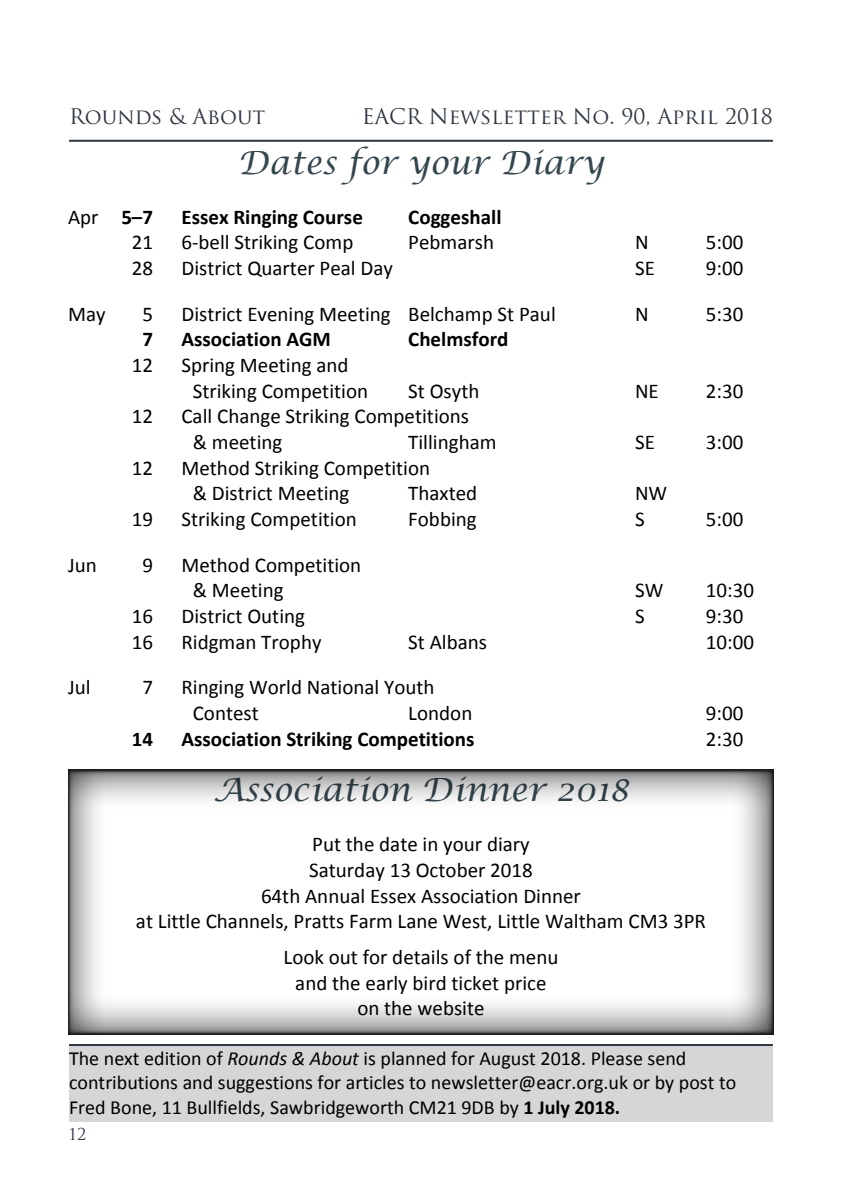
<style>
.page{position:relative;width:842px;height:1191px;background:#fff}
.page>*{position:absolute;margin:0;border:0;box-sizing:border-box;transform-origin:0 0}
.t1{font:italic 32px "Lucida Calligraphy";color:#34464e}
.t2{font:21px/25.6px "Calibri";color:#000}
.t3{font:700 21px "Calibri";color:#000}
.t4{font:21px "Trajan Pro";color:#2e3640}
.t5{font:20px/24.4px "Calibri";color:#000}
.t6{font:16px "Trajan Pro";color:#2e3640}
.s1{font-weight:700}
.s2{font-style:italic}
</style>
<div class="page">
<hr style="left:69px;top:140px;width:704px;height:2px;background:#2e3640">
<div style="left:69px;top:1045px;width:704px;height:77px;background:#d5d6d8"></div>
<hr style="left:69px;top:1044px;width:704px;height:2px;background:#2e3640">
<img style="left:68px;top:769px;width:706px;height:265px">
<p class="t4" style="left:69px;top:108px;width:198px">Rounds &amp; About</p>
<p class="t4" style="left:362px;top:108px;width:413px">EACR Newsletter No. 90, April 2018</p>
<h1 class="t1" style="left:238px;top:146px;width:368px">Dates for your Diary</h1>
<p class="t2" style="left:68px;top:206px;width:87px">Apr <span class="s1">5–7</span></p>
<p class="t3" style="left:181px;top:208px;width:183px">Essex Ringing Course</p>
<p class="t3" style="left:408px;top:208px;width:95px">Coggeshall</p>
<p class="t2" style="left:132px;top:231px;width:23px">21</p>
<p class="t2" style="left:181px;top:231px;width:173px">6-bell Striking Comp</p>
<p class="t2" style="left:408px;top:231px;width:87px">Pebmarsh</p>
<p class="t2" style="left:635px;top:231px;width:15px">N</p>
<p class="t2" style="left:706px;top:231px;width:39px">5:00</p>
<p class="t2" style="left:132px;top:257px;width:23px">28</p>
<p class="t2" style="left:181px;top:257px;width:213px">District Quarter Peal Day</p>
<p class="t2" style="left:635px;top:257px;width:21px">SE</p>
<p class="t2" style="left:706px;top:257px;width:39px">9:00</p>
<p class="t2" style="left:68px;top:303px;width:39px">May</p>
<p class="t2" style="left:142px;top:303px;width:12px">5</p>
<p class="t2" style="left:181px;top:303px;width:376px">District Evening Meeting Belchamp St Paul</p>
<p class="t2" style="left:635px;top:303px;width:15px">N</p>
<p class="t2" style="left:706px;top:303px;width:39px">5:30</p>
<p class="t3" style="left:142px;top:330px;width:12px">7</p>
<p class="t3" style="left:181px;top:330px;width:151px">Association AGM</p>
<p class="t3" style="left:408px;top:330px;width:102px">Chelmsford</p>
<p class="t2" style="left:132px;top:354px;width:23px">12</p>
<p class="t2" style="left:193px;top:354px;width:177px;text-indent:-11px">Spring Meeting and<br>Striking Competition</p>
<p class="t2" style="left:408px;top:379px;width:73px">St Osyth</p>
<p class="t2" style="left:635px;top:379px;width:25px">NE</p>
<p class="t2" style="left:706px;top:379px;width:39px">2:30</p>
<p class="t2" style="left:132px;top:405px;width:23px">12</p>
<p class="t2" style="left:193px;top:405px;width:278px;text-indent:-11px">Call Change Striking Competitions &amp; meeting</p>
<p class="t2" style="left:408px;top:431px;width:90px">Tillingham</p>
<p class="t2" style="left:635px;top:431px;width:21px">SE</p>
<p class="t2" style="left:706px;top:431px;width:39px">3:00</p>
<p class="t2" style="left:132px;top:456px;width:23px">12</p>
<p class="t2" style="left:193px;top:456px;width:239px;text-indent:-11px">Method Striking Competition &amp; District Meeting</p>
<p class="t2" style="left:408px;top:482px;width:70px">Thaxted</p>
<p class="t2" style="left:635px;top:482px;width:34px">NW</p>
<p class="t2" style="left:132px;top:508px;width:23px">19</p>
<p class="t2" style="left:181px;top:508px;width:177px">Striking Competition</p>
<p class="t2" style="left:408px;top:508px;width:70px">Fobbing</p>
<p class="t2" style="left:635px;top:508px;width:11px">S</p>
<p class="t2" style="left:706px;top:508px;width:39px">5:00</p>
<p class="t2" style="left:68px;top:553px;width:30px">Jun</p>
<p class="t2" style="left:142px;top:553px;width:12px">9</p>
<p class="t2" style="left:193px;top:553px;width:170px;text-indent:-11px">Method Competition &amp; Meeting</p>
<p class="t2" style="left:635px;top:579px;width:30px">SW</p>
<p class="t2" style="left:706px;top:579px;width:50px">10:30</p>
<p class="t2" style="left:132px;top:605px;width:23px">16</p>
<p class="t2" style="left:181px;top:605px;width:125px">District Outing</p>
<p class="t2" style="left:635px;top:605px;width:11px">S</p>
<p class="t2" style="left:706px;top:605px;width:39px">9:30</p>
<p class="t2" style="left:132px;top:630px;width:23px">16</p>
<p class="t2" style="left:181px;top:630px;width:142px">Ridgman Trophy</p>
<p class="t2" style="left:408px;top:630px;width:80px">St Albans</p>
<p class="t2" style="left:706px;top:630px;width:50px">10:00</p>
<p class="t2" style="left:68px;top:676px;width:24px">Jul</p>
<p class="t2" style="left:142px;top:676px;width:12px">7</p>
<p class="t2" style="left:193px;top:676px;width:243px;text-indent:-11px">Ringing World National Youth<br>Contest</p>
<p class="t2" style="left:408px;top:702px;width:66px">London</p>
<p class="t2" style="left:706px;top:702px;width:39px">9:00</p>
<p class="t3" style="left:132px;top:730px;width:23px">14</p>
<p class="t3" style="left:181px;top:730px;width:295px">Association Striking Competitions</p>
<p class="t2" style="left:706px;top:727px;width:39px">2:30</p>
<h1 class="t1" style="left:213px;top:774px;width:417px">Association Dinner 2018</h1>
<p class="t2" style="left:136px;top:833px;width:571px;text-align:center">Put the date in your diary<br>Saturday 13 October 2018<br>64th Annual Essex Association Dinner<br>at Little Channels, Pratts Farm Lane West, Little Waltham CM3 3PR</p>
<p class="t2" style="left:283px;top:946px;width:276px;text-align:center">Look out for details of the menu and the early bird ticket price on the website</p>
<p class="t5" style="left:69px;top:1047px;width:669px">The next edition of <span class="s2">Rounds &amp; About</span> is planned for August 2018. Please send contributions and suggestions for articles to newsletter@eacr.org.uk or by post to<br>Fred Bone, 11 Bullfields, Sawbridgeworth CM21 9DB by <span class="s1">1 July 2018.</span></p>
<p class="t6" style="left:68px;top:1128px;width:20px">12</p>
</div>
